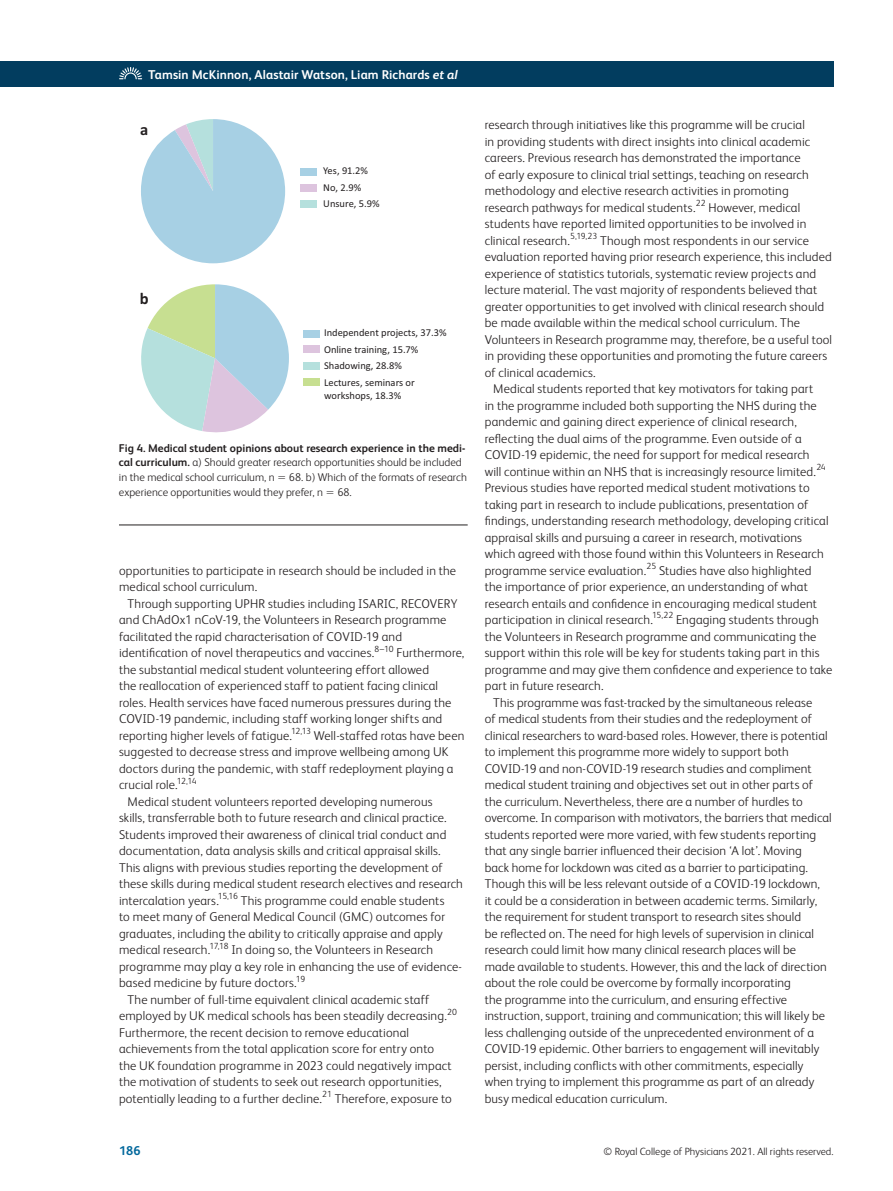
<style>
.page{position:relative;width:893px;height:1191px;background:#fff}
.page>*{position:absolute;margin:0;border:0;box-sizing:border-box;transform-origin:0 0}
.graphic{font:700 16.5px "Calibri";color:#231f20}
.body_sec_P_Indent{font:300 12.75px/16.5px "FS Albert";letter-spacing:.01em;color:#231f20}
.body_sec_P_noIndent{font:300 12.75px/16.5px "FS Albert";letter-spacing:.01em;color:#231f20}
.t1{font:700 12.75px "FS Albert";letter-spacing:.005em;color:#fff}
.t2{font:700 12.75px "FS Albert";color:#02689c}
.fig_caption_P_noInde{font:300 11.25px/14.7px "FS Albert";color:#231f20}
.graphic-2{font:10.5px/16.5px "Calibri";color:#231f20}
.t3{font:300 10.5px "FS Albert";color:#231f20}
.body_sec_P_Indent-2{font:300 8.85px "FS Albert";letter-spacing:-.03em;color:#231f20}
.s1{font-style:italic}
.s2{font-weight:700}
</style>
<div class="page">
<div style="left:0;top:62px;width:833px;height:25px;background:#023d5f"></div>
<svg style="left:119px;top:67px;width:23px;height:12px"></svg>
<hr style="left:119px;top:524px;width:349px;height:1px;background:#231f20">
<svg style="left:141px;top:119px;width:144px;height:144px"></svg>
<svg style="left:141px;top:284px;width:148px;height:148px"></svg>
<div style="left:301px;top:168px;width:16px;height:7px;background:#a7d0e4"></div>
<div style="left:301px;top:184px;width:16px;height:8px;background:#ddc4de"></div>
<div style="left:301px;top:200px;width:16px;height:8px;background:#b5e0dd"></div>
<div style="left:303px;top:330px;width:17px;height:7px;background:#a7d0e4"></div>
<div style="left:303px;top:345px;width:17px;height:7px;background:#ddc4de"></div>
<div style="left:303px;top:362px;width:17px;height:7px;background:#b5e0dd"></div>
<div style="left:303px;top:378px;width:17px;height:8px;background:#c7df91"></div>
<p class="t1" style="left:148px;top:68px;width:311px">Tamsin McKinnon, Alastair Watson, Liam Richards <span class="s1">et al</span></p>
<p class="graphic" style="left:140px;top:119px;width:10px">a</p>
<p class="graphic" style="left:140px;top:288px;width:10px">b</p>
<p class="graphic-2" style="left:323px;top:162px;width:58px">Yes, 91.2%<br>No, 2.9%<br>Unsure, 5.9%</p>
<p class="graphic-2" style="left:324px;top:324px;width:124px">Independent projects, 37.3%<br>Online training, 15.7%<br>Shadowing, 28.8%<br>Lectures, seminars or</p>
<p class="graphic-2" style="left:324px;top:387px;width:79px">workshops, 18.3%</p>
<p class="fig_caption_P_noInde" style="left:119px;top:440px;width:348px"><span class="s2">Fig 4. Medical student opinions about research experience in the medi&shy;cal curriculum.</span> a) Should greater research opportunities should be included in the medical school curriculum, n</p>
<p class="fig_caption_P_noInde" style="left:119px;top:469px;width:349px;text-indent:170px">68. b) Which of the formats of research experience opportunities would they prefer, n</p>
<p class="fig_caption_P_noInde" style="left:337px;top:484px;width:16px">68.</p>
<p class="body_sec_P_noIndent" style="left:119px;top:562px;width:339px">opportunities to participate in research should be included in the medical school curriculum.</p>
<p class="body_sec_P_Indent" style="left:119px;top:595px;width:340px;text-indent:9px">Through supporting UPHR studies including ISARIC, RECOVERY and ChAdOx1 nCoV-19, the Volunteers in Research programme facilitated the rapid characterisation of COVID-19 and identification of novel therapeutics and vaccines.</p>
<p class="body_sec_P_Indent-2" style="left:375px;top:643px;width:20px">8–10</p>
<p class="body_sec_P_Indent" style="left:119px;top:644px;width:347px;text-indent:277px">Furthermore, the substantial medical student volunteering effort allowed<br>the reallocation of experienced staff to patient facing clinical roles. Health services have faced numerous pressures during the COVID-19 pandemic, including staff working longer shifts and reporting higher levels of fatigue.</p>
<p class="body_sec_P_Indent-2" style="left:291px;top:726px;width:21px">12,13</p>
<p class="body_sec_P_Indent" style="left:119px;top:727px;width:347px;text-indent:195px">Well-staffed rotas have been suggested to decrease stress and improve wellbeing among UK doctors during the pandemic, with staff redeployment playing a crucial role.</p>
<p class="body_sec_P_Indent-2" style="left:177px;top:775px;width:21px">12,14</p>
<p class="body_sec_P_Indent" style="left:119px;top:793px;width:345px;text-indent:9px">Medical student volunteers reported developing numerous<br>skills, transferrable both to future research and clinical practice.<br>Students improved their awareness of clinical trial conduct and documentation, data analysis skills and critical appraisal skills.<br>This aligns with previous studies reporting the development of these skills during medical student research electives and research intercalation years.<sup>15,16</sup> This programme could enable students<br>to meet many of General Medical Council (GMC) outcomes for graduates, including the ability to critically appraise and apply medical research.<sup>17,18</sup> In doing so, the Volunteers in Research programme may play a key role in enhancing the use of evidence&shy;based medicine by future doctors.<sup>19</sup></p>
<p class="body_sec_P_Indent" style="left:119px;top:991px;width:329px;text-indent:9px">The number of full-time equivalent clinical academic staff employed by UK medical schools has been steadily decreasing.</p>
<p class="body_sec_P_Indent-2" style="left:447px;top:1006px;width:11px">20</p>
<p class="body_sec_P_Indent" style="left:119px;top:1024px;width:334px">Furthermore, the recent decision to remove educational achievements from the total application score for entry onto the UK foundation programme in 2023 could negatively impact the motivation of students to seek out research opportunities, potentially leading to a further decline.</p>
<p class="body_sec_P_Indent-2" style="left:322px;top:1089px;width:11px">21</p>
<p class="body_sec_P_Indent" style="left:335px;top:1090px;width:119px">Therefore, exposure to</p>
<p class="body_sec_P_Indent" style="left:485px;top:116px;width:327px">research through initiatives like this programme will be crucial in providing students with direct insights into clinical academic careers. Previous research has demonstrated the importance of early exposure to clinical trial settings, teaching on research methodology and elective research activities in promoting research pathways for medical students.</p>
<p class="body_sec_P_Indent-2" style="left:696px;top:198px;width:11px">22</p>
<p class="body_sec_P_Indent" style="left:485px;top:199px;width:323px;text-indent:224px">However, medical students have reported limited opportunities to be involved in clinical research.</p>
<p class="body_sec_P_Indent-2" style="left:570px;top:231px;width:29px">5,19,23</p>
<p class="body_sec_P_Indent" style="left:485px;top:232px;width:349px;text-indent:115px">Though most respondents in our service evaluation reported having prior research experience, this included experience of statistics tutorials, systematic review projects and lecture material. The vast majority of respondents believed that greater opportunities to get involved with clinical research should be made available within the medical school curriculum. The Volunteers in Research programme may, therefore, be a useful tool in providing these opportunities and promoting the future careers of clinical academics.</p>
<p class="body_sec_P_Indent" style="left:485px;top:380px;width:349px;text-indent:9px">Medical students reported that key motivators for taking part<br>in the programme included both supporting the NHS during the pandemic and gaining direct experience of clinical research, reflecting the dual aims of the programme. Even outside of a COVID-19 epidemic, the need for support for medical research<br>will continue within an NHS that is increasingly resource limited.<sup>24<br></sup>Previous studies have reported medical student motivations to taking part in research to include publications, presentation of findings, understanding research methodology, developing critical appraisal skills and pursuing a career in research, motivations which agreed with those found within this Volunteers in Research programme service evaluation.<sup>25</sup> Studies have also highlighted<br>the importance of prior experience, an understanding of what research entails and confidence in encouraging medical student participation in clinical research.<sup>15,22</sup> Engaging students through the Volunteers in Research programme and communicating the support within this role will be key for students taking part in this programme and may give them confidence and experience to take part in future research.</p>
<p class="body_sec_P_Indent" style="left:485px;top:694px;width:349px;text-indent:9px">This programme was fast-tracked by the simultaneous release<br>of medical students from their studies and the redeployment of clinical researchers to ward-based roles. However, there is potential to implement this programme more widely to support both COVID-19 and non-COVID-19 research studies and compliment medical student training and objectives set out in other parts of the curriculum. Nevertheless, there are a number of hurdles to overcome. In comparison with motivators, the barriers that medical students reported were more varied, with few students reporting that any single barrier influenced their decision ‘A lot’. Moving<br>back home for lockdown was cited as a barrier to participating.<br>Though this will be less relevant outside of a COVID-19 lockdown,<br>it could be a consideration in between academic terms. Similarly, the requirement for student transport to research sites should<br>be reflected on. The need for high levels of supervision in clinical research could limit how many clinical research places will be<br>made available to students. However, this and the lack of direction about the role could be overcome by formally incorporating<br>the programme into the curriculum, and ensuring effective instruction, support, training and communication; this will likely be less challenging outside of the unprecedented environment of a COVID-19 epidemic. Other barriers to engagement will inevitably persist, including conflicts with other commitments, especially when trying to implement this programme as part of an already busy medical education curriculum.</p>
<p class="t2" style="left:119px;top:1143px;width:23px">186</p>
<p class="t3" style="left:604px;top:1145px;width:231px">© Royal College of Physicians 2021. All rights reserved.</p>
</div>
